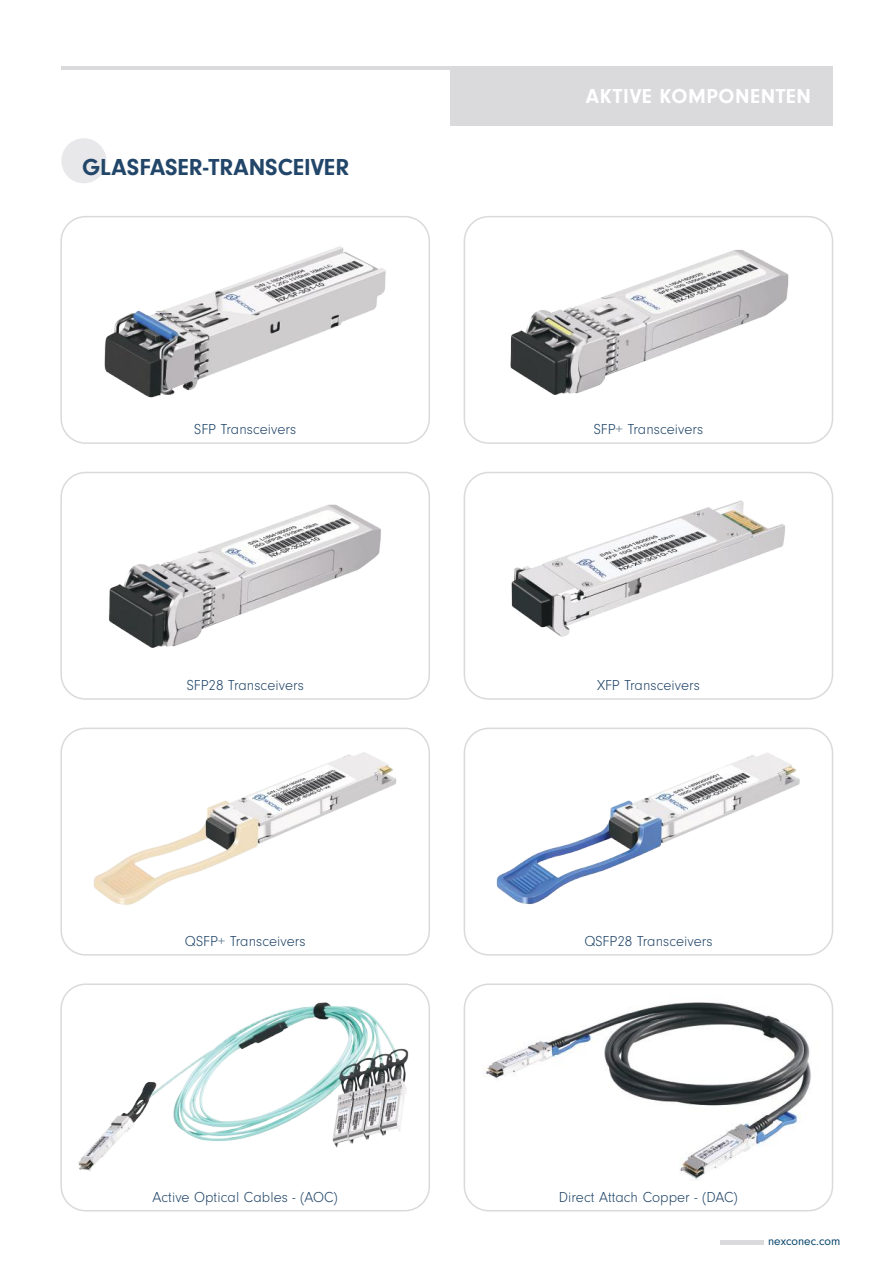
<style>
.page{position:relative;width:893px;height:1263px;background:#fff}
.page>*{position:absolute;margin:0;border:0;box-sizing:border-box;transform-origin:0 0}
.t1{font:700 24px "Neuzeit Gro";color:#224669}
.t2{font:700 21px "Neuzeit Gro";letter-spacing:.03em;color:#fff}
.t3{font:300 15px "Neuzeit Gro";letter-spacing:.005em;color:#224669}
.t4{font:12px "Neuzeit Gro";color:#04436b}
</style>
<div class="page">
<img style="left:109px;top:504px;width:272px;height:144px">
<div style="left:60px;top:472px;width:370px;height:228px;border:2px solid #dad9dc;border-radius:24px"></div>
<img style="left:510px;top:250px;width:279px;height:145px">
<div style="left:464px;top:216px;width:369px;height:228px;border:2px solid #dad9dc;border-radius:24px"></div>
<img style="left:104px;top:246px;width:282px;height:152px">
<div style="left:60px;top:216px;width:370px;height:228px;border:2px solid #dad9dc;border-radius:24px"></div>
<img style="left:511px;top:500px;width:274px;height:137px">
<div style="left:464px;top:472px;width:369px;height:228px;border:2px solid #dad9dc;border-radius:24px"></div>
<img style="left:472px;top:986px;width:352px;height:195px">
<div style="left:464px;top:983px;width:369px;height:228px;border:2px solid #dad9dc;border-radius:24px"></div>
<img style="left:78px;top:1002px;width:331px;height:169px">
<div style="left:60px;top:983px;width:370px;height:228px;border:2px solid #dad9dc;border-radius:24px"></div>
<svg style="left:61px;top:138px;width:45px;height:45px"></svg>
<hr style="left:720px;top:1240px;width:44px;height:4px;background:#dad9dc">
<hr style="left:61px;top:66px;width:771px;height:3px;background:#dad9dc">
<div style="left:450px;top:66px;width:382px;height:60px;background:#dad9dc"></div>
<img style="left:496px;top:753px;width:304px;height:152px">
<div style="left:464px;top:728px;width:369px;height:227px;border:2px solid #dbd9dc;border-radius:24px"></div>
<img style="left:93px;top:752px;width:304px;height:153px">
<div style="left:60px;top:728px;width:370px;height:227px;border:2px solid #dbd9dc;border-radius:24px"></div>
<h1 class="t1" style="left:82px;top:154px;width:269px">GLASFASER-TRANSCEIVER</h1>
<h2 class="t2" style="left:586px;top:84px;width:227px">AKTIVE KOMPONENTEN</h2>
<p class="t3" style="left:194px;top:421px;width:103px">SFP Transceivers</p>
<p class="t3" style="left:594px;top:421px;width:111px">SFP+ Transceivers</p>
<p class="t3" style="left:187px;top:677px;width:119px">SFP28 Transceivers</p>
<p class="t3" style="left:597px;top:677px;width:104px">XFP Transceivers</p>
<p class="t3" style="left:185px;top:933px;width:122px">QSFP+ Transceivers</p>
<p class="t3" style="left:584px;top:933px;width:130px">QSFP28 Transceivers</p>
<p class="t3" style="left:153px;top:1189px;width:187px">Active Optical Cables - (AOC)</p>
<p class="t3" style="left:559px;top:1189px;width:180px">Direct Attach Copper - (DAC)</p>
<p class="t4" style="left:768px;top:1234px;width:74px">nexconec.com</p>
</div>
